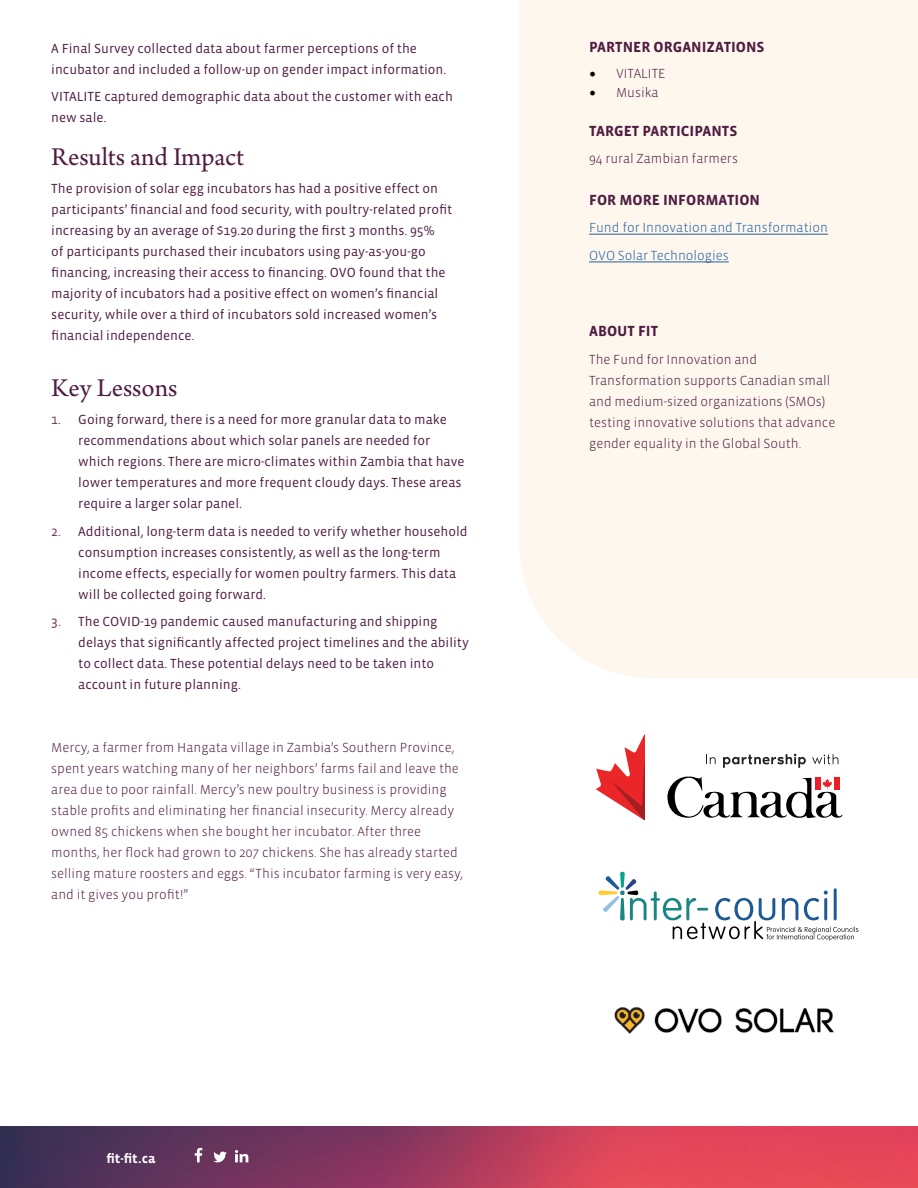
<style>
.page{position:relative;width:918px;height:1188px;background:#fff}
.page>*{position:absolute;margin:0;border:0;box-sizing:border-box;transform-origin:0 0}
.t1{font:27px "Arno Pro";color:#501d42}
.t2{font:700 15px "Vista Sans OTCE";color:#501d42}
.t3{font:13.5px/21px "Vista Sans OTCE";color:#501d42}
.t4{font:300 13.5px/21px "Vista Sans OTCE";color:#501d42}
.t5{font:300 13.5px/27.8px "Vista Sans OTCE";color:#215e9e}
.t6{font:700 13.5px "Vista Sans OTCE";color:#fff}
.s1{color:#71335f}
.s2{font-family:"Minion Pro";font-weight:400;font-size:18px;color:#000}
</style>
<div class="page">
<div style="left:520px;top:0;width:398px;height:678px;background:#fdf7ee"></div>
<hr style="left:589px;top:234px;width:239px;height:1px;background:#215e9e">
<hr style="left:589px;top:262px;width:140px;height:1px;background:#215e9e">
<img style="left:614px;top:1007px;width:220px;height:27px">
<svg style="left:596px;top:735px;width:48px;height:85px"></svg>
<svg style="left:667px;top:754px;width:176px;height:64px"></svg>
<svg style="left:599px;top:872px;width:259px;height:69px"></svg>
<img style="left:0;top:1126px;width:918px;height:62px">
<svg style="left:213px;top:1152px;width:14px;height:10px"></svg>
<svg style="left:195px;top:1148px;width:7px;height:14px"></svg>
<svg style="left:235px;top:1150px;width:13px;height:12px"></svg>
<p class="t3" style="left:51px;top:37px;width:397px">A Final Survey collected data about farmer perceptions of the incubator and included a follow-up on gender impact information.</p>
<p class="t3" style="left:51px;top:86px;width:403px">VITALITE captured demographic data about the customer with each new sale.</p>
<h1 class="t1" style="left:51px;top:141px;width:194px">Results and Impact</h1>
<p class="t3" style="left:51px;top:178px;width:403px">The provision of solar egg incubators has had a positive effect on participants’ financial and food security, with poultry-related profit increasing by an average of $19.20 during the first 3 months. 95%<br>of participants purchased their incubators using pay-as-you-go financing, increasing their access to financing. OVO found that the majority of incubators had a positive effect on women’s financial security, while over a third of incubators sold increased women’s financial independence.</p>
<h1 class="t1" style="left:51px;top:372px;width:128px">Key Lessons</h1>
<p class="t3" style="left:78px;top:409px;width:388px;text-indent:-27px"><span class="s1">1.</span> Going forward, there is a need for more granular data to make recommendations about which solar panels are needed for which regions. There are micro-climates within Zambia that have lower temperatures and more frequent cloudy days. These areas require a larger solar panel.</p>
<p class="t3" style="left:78px;top:520px;width:391px;text-indent:-27px"><span class="s1">2.</span> Additional, long-term data is needed to verify whether household consumption increases consistently, as well as the long-term income effects, especially for women poultry farmers. This data will be collected going forward.</p>
<p class="t3" style="left:78px;top:611px;width:392px;text-indent:-27px"><span class="s1">3.</span> The COVID-19 pandemic caused manufacturing and shipping delays that significantly affected project timelines and the ability to collect data. These potential delays need to be taken into account in future planning.</p>
<p class="t4" style="left:51px;top:736px;width:413px">Mercy, a farmer from Hangata village in Zambia’s Southern Province, spent years watching many of her neighbors’ farms fail and leave the area due to poor rainfall. Mercy’s new poultry business is providing stable profits and eliminating her financial insecurity. Mercy already owned 85 chickens when she bought her incubator. After three months, her flock had grown to 207 chickens. She has already started selling mature roosters and eggs. “This incubator farming is very easy, and it gives you profit!”</p>
<p class="t6" style="left:106px;top:1151px;width:51px">fit-fit.ca</p>
<p class="t2" style="left:589px;top:38px;width:177px">PARTNER ORGANIZATIONS</p>
<p class="t4" style="left:589px;top:63px;width:78px"><span class="s2">•</span> VITALITE</p>
<p class="t4" style="left:589px;top:82px;width:71px"><span class="s2">•</span> Musika</p>
<p class="t2" style="left:589px;top:122px;width:150px">TARGET PARTICIPANTS</p>
<p class="t4" style="left:589px;top:148px;width:150px">94 rural Zambian farmers</p>
<p class="t2" style="left:589px;top:191px;width:172px">FOR MORE INFORMATION</p>
<p class="t5" style="left:589px;top:214px;width:240px">Fund for Innovation and Transformation<br>OVO Solar Technologies</p>
<p class="t2" style="left:589px;top:322px;width:71px">ABOUT FIT</p>
<p class="t4" style="left:589px;top:348px;width:248px">The Fund for Innovation and Transformation supports Canadian small and medium-sized organizations (SMOs) testing innovative solutions that advance gender equality in the Global South.</p>
</div>
